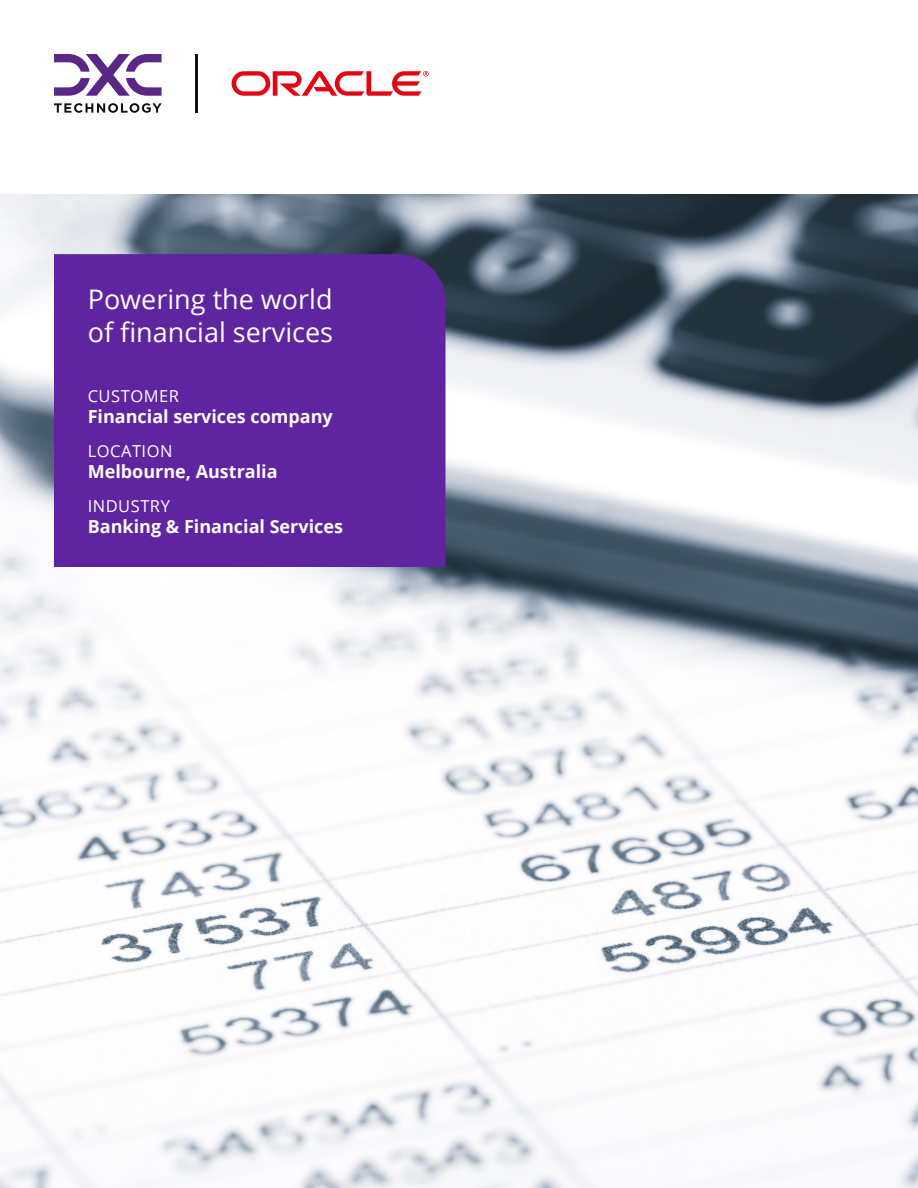
<style>
.page{position:relative;width:918px;height:1188px;background:#fff}
.page>*{position:absolute;margin:0;border:0;box-sizing:border-box;transform-origin:0 0}
.t1{font:27px/33px "Open Sans";color:#fff}
.t2{font:700 18px "Open Sans";color:#fff}
.t3{font:16.5px "Open Sans";letter-spacing:.03em;color:#fff}
</style>
<div class="page">
<img style="left:0;top:194px;width:918px;height:994px">
<div style="left:54px;top:254px;width:392px;height:313px;background:#5f249f"></div>
<hr style="left:195px;top:54px;width:2px;height:59px;background:#12110b">
<svg style="left:54px;top:103px;width:108px;height:10px"></svg>
<svg style="left:54px;top:54px;width:108px;height:42px"></svg>
<svg style="left:232px;top:71px;width:197px;height:25px"></svg>
<h1 class="t1" style="left:88px;top:282px;width:247px">Powering the world of financial services</h1>
<p class="t3" style="left:88px;top:385px;width:93px">CUSTOMER</p>
<p class="t2" style="left:88px;top:404px;width:247px">Financial services company</p>
<p class="t3" style="left:88px;top:439px;width:86px">LOCATION</p>
<p class="t2" style="left:88px;top:459px;width:191px">Melbourne, Australia</p>
<p class="t3" style="left:88px;top:494px;width:84px">INDUSTRY</p>
<p class="t2" style="left:88px;top:514px;width:257px">Banking &amp; Financial Services</p>
</div>
